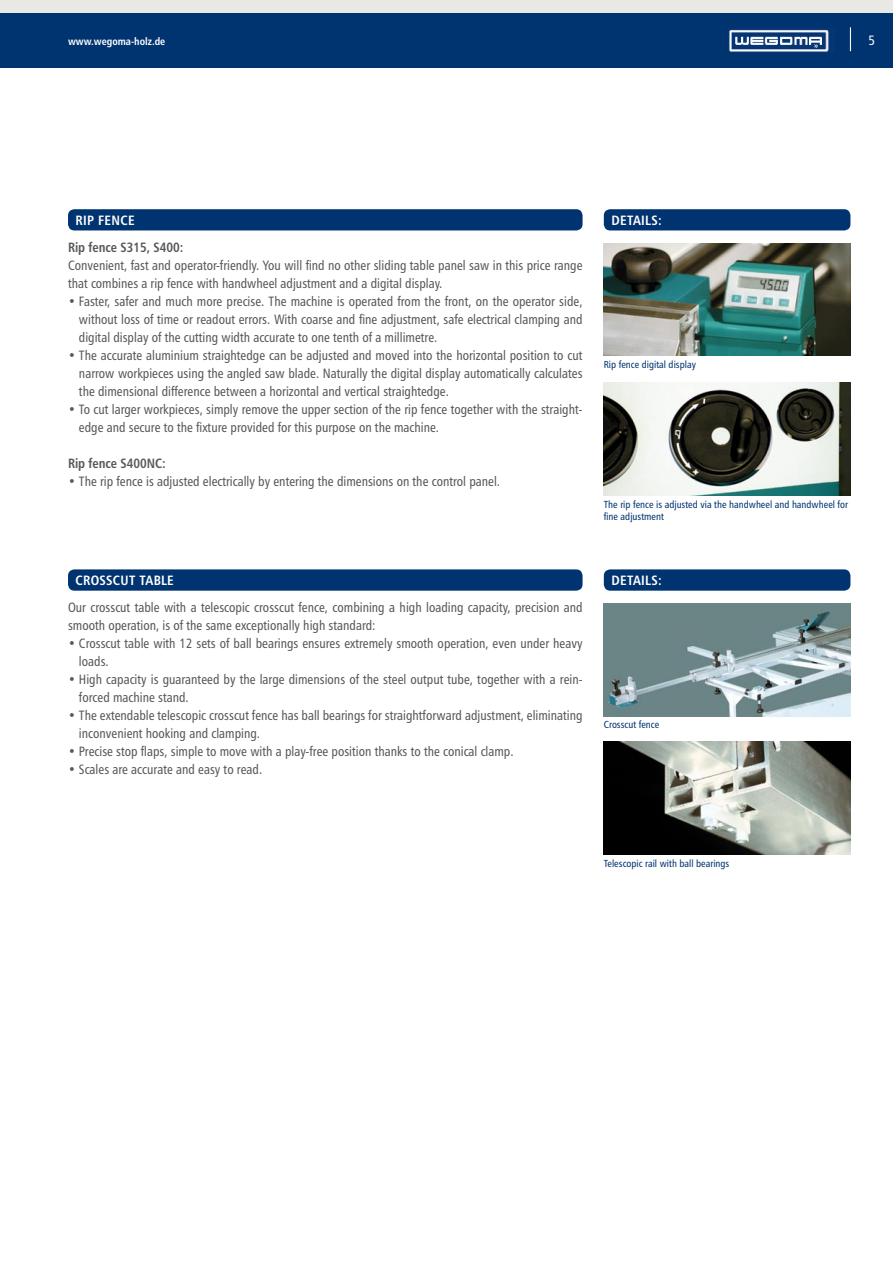
<style>
.page{position:relative;width:893px;height:1263px;background:#fff}
.page>*{position:absolute;margin:0;border:0;box-sizing:border-box;transform-origin:0 0}
.t1{font:13.5px/18px "Humanist 777 BT Roman Condensed B";color:#58585a}
.t2{font:13.5px "Humanist 777 BT Bold Condensed B";letter-spacing:.025em;color:#fff}
.t3{font:13.5px "Humanist 777 BT Bold Condensed B";color:#58585a}
.t4{font:13.5px "Humanist 777 BT Roman Condensed B";color:#fff}
.t5{font:10.5px "Humanist 777 BT Bold Condensed B";color:#fff}
.t6{font:10.2px/12.3px "Humanist 777 BT Roman Condensed B";color:#003471}
</style>
<div class="page">
<div style="left:0;top:13px;width:893px;height:54px;background:#003471"></div>
<div style="left:0;top:0;width:893px;height:13px;background:#e8e8e5"></div>
<img style="left:729px;top:29px;width:100px;height:23px">
<svg style="left:850px;top:27px;width:1px;height:24px"></svg>
<img style="left:604px;top:243px;width:246px;height:113px">
<img style="left:604px;top:742px;width:246px;height:112px">
<img style="left:604px;top:603px;width:246px;height:113px">
<img style="left:604px;top:383px;width:246px;height:112px">
<div style="left:604px;top:209px;width:246px;height:21px;background:#003471;border-radius:6px"></div>
<div style="left:604px;top:569px;width:246px;height:22px;background:#003471;border-radius:6px"></div>
<div style="left:68px;top:209px;width:515px;height:21px;background:#003471;border-radius:6px"></div>
<div style="left:68px;top:569px;width:515px;height:22px;background:#003471;border-radius:6px"></div>
<p class="t5" style="left:68px;top:35px;width:99px">www.wegoma-holz.de</p>
<p class="t4" style="left:868px;top:32px;width:8px">5</p>
<p class="t2" style="left:76px;top:212px;width:61px">RIP FENCE</p>
<p class="t3" style="left:68px;top:239px;width:117px">Rip fence S315, S400:</p>
<p class="t1" style="left:68px;top:256px;width:516px">Convenient, fast and operator-friendly. You will find no other sliding table panel saw in this price range that combines a rip fence with handwheel adjustment and a digital display.</p>
<p class="t1" style="left:79px;top:292px;width:505px;text-align:justify;text-indent:-11px">• Faster, safer and much more precise. The machine is operated from the front, on the operator side, without loss of time or readout errors. With coarse and fine adjustment, safe electrical clamping and digital display of the cutting width accurate to one tenth of a millimetre.</p>
<p class="t1" style="left:79px;top:346px;width:505px;text-align:justify;text-indent:-11px">• The accurate aluminium straightedge can be adjusted and moved into the horizontal position to cut narrow workpieces using the angled saw blade. Naturally the digital display automatically calculates the dimensional difference between a horizontal and vertical straightedge.</p>
<p class="t1" style="left:79px;top:400px;width:505px;text-indent:-11px">• To cut larger workpieces, simply remove the upper section of the rip fence together with the straight&shy;edge and secure to the fixture provided for this purpose on the machine.</p>
<p class="t3" style="left:68px;top:455px;width:99px">Rip fence S400NC:</p>
<p class="t1" style="left:68px;top:472px;width:434px">• The rip fence is adjusted electrically by entering the dimensions on the control panel.</p>
<p class="t2" style="left:76px;top:572px;width:100px">CROSSCUT TABLE</p>
<p class="t1" style="left:68px;top:598px;width:516px">Our crosscut table with a telescopic crosscut fence, combining a high loading capacity, precision and smooth operation, is of the same exceptionally high standard:</p>
<p class="t1" style="left:79px;top:634px;width:505px;text-indent:-11px">• Crosscut table with 12 sets of ball bearings ensures extremely smooth operation, even under heavy loads.</p>
<p class="t1" style="left:79px;top:670px;width:505px;text-indent:-11px">• High capacity is guaranteed by the large dimensions of the steel output tube, together with a rein&shy;forced machine stand.</p>
<p class="t1" style="left:79px;top:706px;width:505px;text-indent:-11px">• The extendable telescopic crosscut fence has ball bearings for straightforward adjustment, eliminating inconvenient hooking and clamping.</p>
<p class="t1" style="left:68px;top:742px;width:447px">• Precise stop flaps, simple to move with a play-free position thanks to the conical clamp.</p>
<p class="t1" style="left:68px;top:760px;width:196px">• Scales are accurate and easy to read.</p>
<p class="t2" style="left:611px;top:212px;width:16px">Details</p>
<p class="t2" style="left:658px;top:212px;width:5px">:</p>
<p class="t6" style="left:604px;top:359px;width:94px">Rip fence digital display</p>
<p class="t6" style="left:604px;top:498px;width:246px">The rip fence is adjusted via the handwheel and handwheel for fine adjustment</p>
<p class="t2" style="left:611px;top:572px;width:16px">Details</p>
<p class="t2" style="left:658px;top:572px;width:5px">:</p>
<p class="t6" style="left:604px;top:718px;width:57px">Crosscut fence</p>
<p class="t6" style="left:604px;top:857px;width:127px">Telescopic rail with ball bearings</p>
</div>
